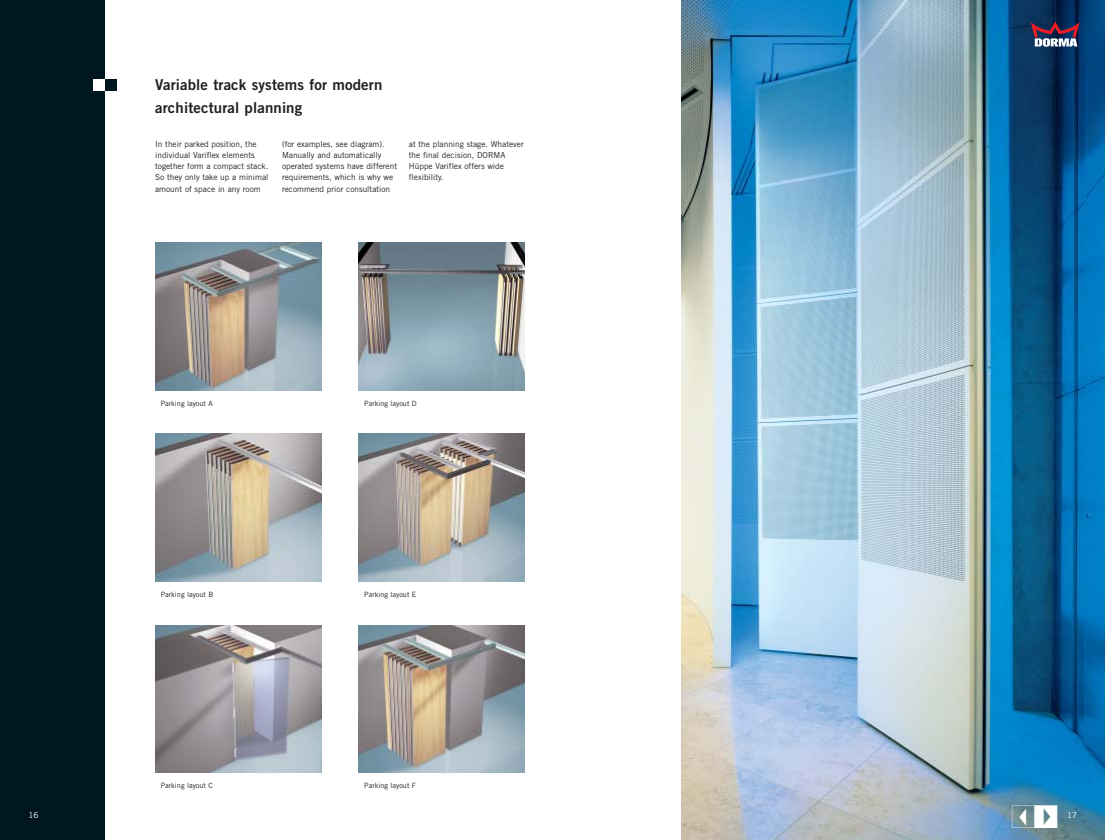
<style>
.page{position:relative;width:1106px;height:840px;background:#fff}
.page>*{position:absolute;margin:0;border:0;box-sizing:border-box;transform-origin:0 0}
.t1{font:26px "Kasten";color:#fff}
.t2{font:15px/22.5px "Trade Gothic Bold Two";letter-spacing:.01em;color:#231f20}
.t3{font:8.2px/11.2px "Trade Gothic";color:#231f20}
.t4{font:8.2px "Trade Gothic";color:#fff}
.t5{font:7.2px "Trade Gothic";color:#231f20}
</style>
<div class="page">
<img style="left:359px;top:625px;width:165px;height:148px">
<img style="left:359px;top:434px;width:165px;height:147px">
<img style="left:359px;top:243px;width:165px;height:147px">
<img style="left:155px;top:625px;width:166px;height:148px">
<img style="left:155px;top:434px;width:166px;height:147px">
<img style="left:155px;top:243px;width:166px;height:147px">
<img style="left:682px;top:0;width:423px;height:840px">
<div style="left:0;top:0;width:105px;height:840px;background:#001620"></div>
<div style="left:94px;top:79px;width:11px;height:12px;background:#fff"></div>
<div style="left:105px;top:79px;width:11px;height:12px;background:#001620"></div>
<svg style="left:1031px;top:22px;width:49px;height:25px"></svg>
<h2 class="t2" style="left:155px;top:74px;width:229px">Variable track systems for modern architectural planning</h2>
<p class="t3" style="left:155px;top:138px;width:115px">In their parked position, the individual Variflex elements together form a compact stack.<br>So they only take up a minimal amount of space in any room</p>
<p class="t3" style="left:282px;top:138px;width:117px">(for examples, see diagram).<br>Manually and automatically operated systems have different requirements, which is why we recommend prior consultation</p>
<p class="t3" style="left:409px;top:138px;width:116px">at the planning stage. Whatever the final decision, DORMA<br>Hüppe Variflex offers wide flexibility.</p>
<p class="t5" style="left:161px;top:399px;width:53px">Parking layout A</p>
<p class="t5" style="left:364px;top:399px;width:54px">Parking layout D</p>
<p class="t5" style="left:161px;top:590px;width:54px">Parking layout B</p>
<p class="t5" style="left:364px;top:590px;width:53px">Parking layout E</p>
<p class="t5" style="left:161px;top:781px;width:53px">Parking layout C</p>
<p class="t5" style="left:364px;top:781px;width:53px">Parking layout F</p>
<h1 class="t1" style="left:1012px;top:804px;width:49px">E</h1>
<p class="t4" style="left:28px;top:810px;width:12px">16</p>
<p class="t4" style="left:1067px;top:810px;width:12px">17</p>
</div>
